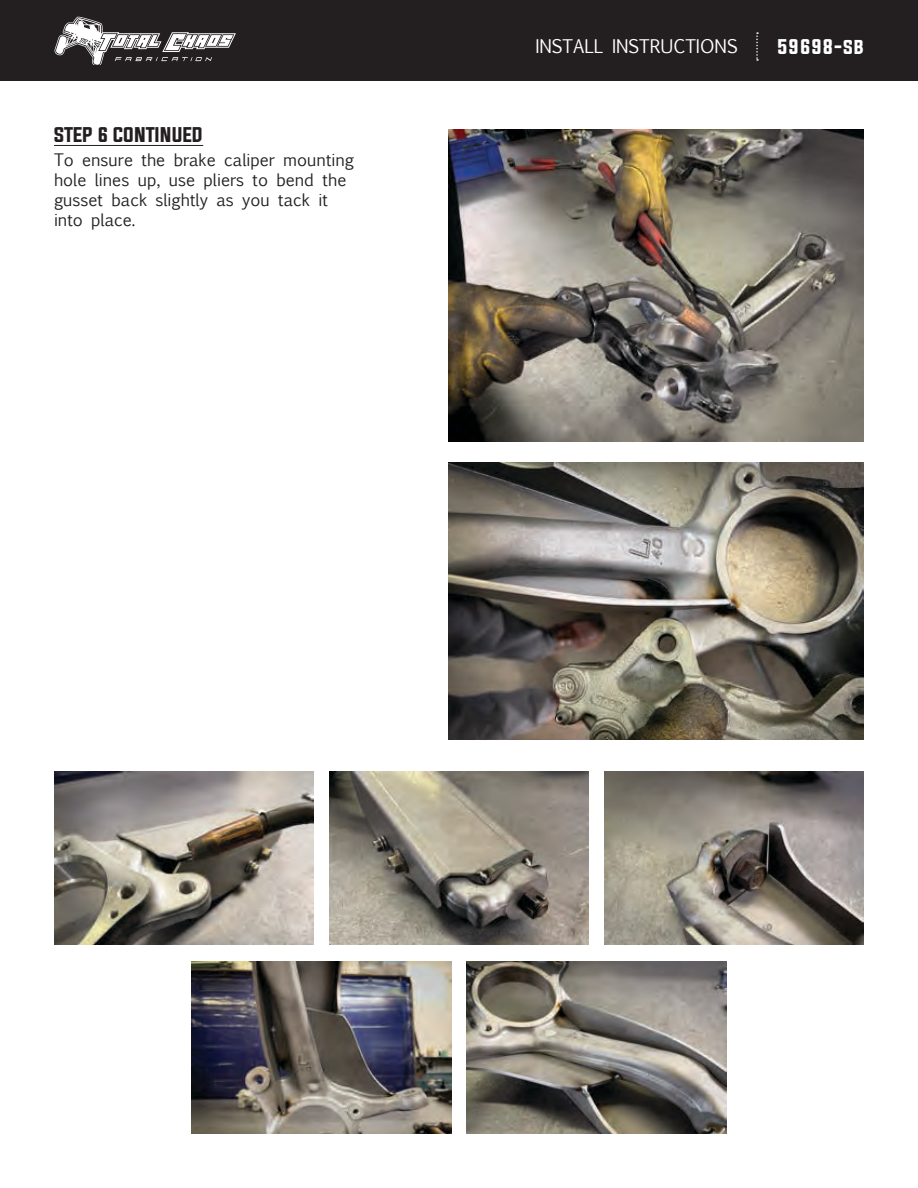
<style>
.page{position:relative;width:918px;height:1188px;background:#fff}
.page>*{position:absolute;margin:0;border:0;box-sizing:border-box;transform-origin:0 0}
.t1{font:18px "Euphemia UCAS";color:#fff}
.t2{font:18px "Evogria";color:#231f20}
.t3{font:18px "Evogria";color:#fff}
.t4{font:16.5px/19.8px "Euphemia UCAS";color:#231f20}
</style>
<div class="page">
<div style="left:0;top:0;width:918px;height:81px;background:#231f20"></div>
<svg style="left:54px;top:17px;width:182px;height:47px"></svg>
<svg style="left:756px;top:32px;width:2px;height:29px"></svg>
<img style="left:449px;top:130px;width:415px;height:311px">
<img style="left:449px;top:462px;width:415px;height:277px">
<img style="left:54px;top:771px;width:259px;height:173px">
<img style="left:192px;top:961px;width:259px;height:173px">
<img style="left:329px;top:771px;width:260px;height:173px">
<img style="left:467px;top:961px;width:259px;height:173px">
<img style="left:605px;top:771px;width:259px;height:173px">
<hr style="left:54px;top:145px;width:149px;height:1px;background:#231f20">
<p class="t2" style="left:54px;top:122px;width:151px">STEP 6 CONTINUED</p>
<p class="t4" style="left:54px;top:150px;width:302px">To ensure the brake caliper mounting hole lines up, use pliers to bend the gusset back slightly as you tack it into place.</p>
<p class="t1" style="left:535px;top:34px;width:204px">INSTALL INSTRUCTIONS</p>
<p class="t3" style="left:776px;top:34px;width:89px">59698-sb</p>
</div>
